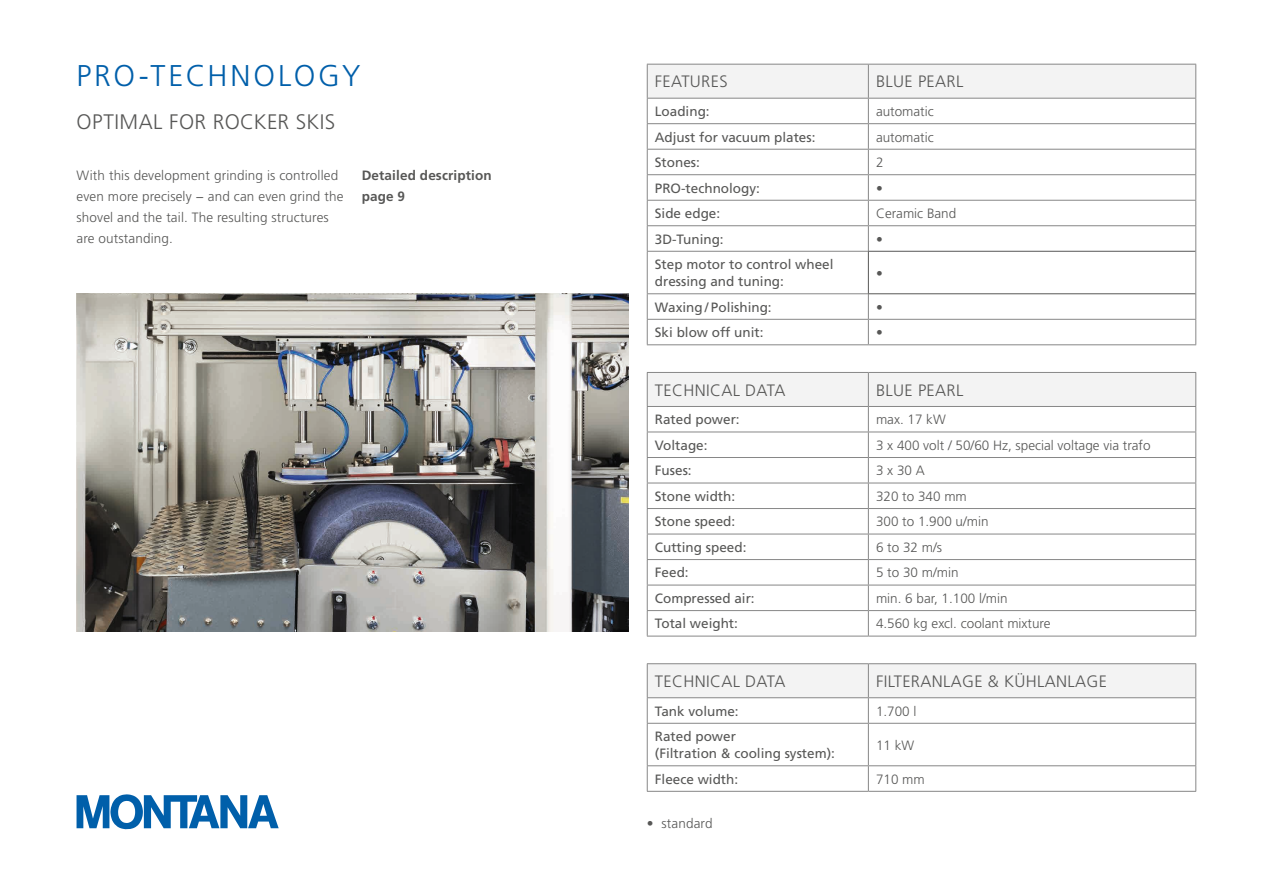
<style>
.page{position:relative;width:1263px;height:893px;background:#fff}
.page>*{position:absolute;margin:0;border:0;box-sizing:border-box;transform-origin:0 0}
.t1{font:300 30px "Frutiger LT Pro";letter-spacing:.09em;color:#005faa}
.Subheader{font:300 21px "Frutiger LT Pro";letter-spacing:.02em;color:#575756}
.Ü-Schrift_in_Tabelle{font:300 16.5px "Frutiger LT Pro";letter-spacing:.02em;color:#575756}
.Tabelle_FETT{font:13.5px/16.5px "Frutiger LT Pro";color:#575756}
.Tabelle_LINKS{font:300 13.5px "Frutiger LT Pro";color:#575756}
.Fließtext_9_14{font:300 13.5px/21px "Frutiger LT Pro";letter-spacing:.01em;color:#575756}
.Fließtext_9_14-2{font:700 13.5px/21px "Frutiger LT Pro";letter-spacing:.01em;color:#575756}
</style>
<div class="page">
<img style="left:77px;top:294px;width:552px;height:338px">
<svg style="left:647px;top:65px;width:549px;height:632px"></svg>
<hr style="left:647px;top:123px;width:221px;height:1px;background:#878787">
<hr style="left:868px;top:123px;width:328px;height:1px;background:#878787">
<hr style="left:647px;top:149px;width:221px;height:1px;background:#878787">
<hr style="left:868px;top:149px;width:328px;height:1px;background:#878787">
<hr style="left:647px;top:174px;width:221px;height:1px;background:#878787">
<hr style="left:868px;top:174px;width:328px;height:1px;background:#878787">
<hr style="left:647px;top:200px;width:221px;height:1px;background:#878787">
<hr style="left:868px;top:200px;width:328px;height:1px;background:#878787">
<hr style="left:647px;top:225px;width:221px;height:1px;background:#878787">
<svg style="left:647px;top:99px;width:1px;height:152px"></svg>
<hr style="left:868px;top:225px;width:328px;height:1px;background:#878787">
<svg style="left:868px;top:99px;width:1px;height:152px"></svg>
<svg style="left:1195px;top:99px;width:1px;height:152px"></svg>
<hr style="left:647px;top:251px;width:221px;height:1px;background:#878787">
<hr style="left:647px;top:252px;width:1px;height:41px;background:#878787">
<hr style="left:1195px;top:251px;width:1px;height:43px;background:#878787">
<hr style="left:647px;top:293px;width:221px;height:1px;background:#878787">
<hr style="left:647px;top:319px;width:221px;height:1px;background:#878787">
<svg style="left:647px;top:294px;width:1px;height:50px"></svg>
<hr style="left:868px;top:319px;width:328px;height:1px;background:#878787">
<svg style="left:868px;top:294px;width:1px;height:50px"></svg>
<svg style="left:1195px;top:294px;width:1px;height:50px"></svg>
<hr style="left:647px;top:344px;width:221px;height:1px;background:#878787">
<hr style="left:868px;top:344px;width:328px;height:1px;background:#878787">
<hr style="left:647px;top:406px;width:221px;height:1px;background:#878787">
<hr style="left:868px;top:406px;width:328px;height:1px;background:#878787">
<hr style="left:647px;top:432px;width:221px;height:1px;background:#878787">
<hr style="left:868px;top:432px;width:328px;height:1px;background:#878787">
<hr style="left:647px;top:457px;width:221px;height:1px;background:#878787">
<hr style="left:868px;top:457px;width:328px;height:1px;background:#878787">
<hr style="left:647px;top:483px;width:221px;height:1px;background:#878787">
<hr style="left:868px;top:483px;width:328px;height:1px;background:#878787">
<hr style="left:647px;top:508px;width:221px;height:1px;background:#878787">
<hr style="left:868px;top:508px;width:328px;height:1px;background:#878787">
<hr style="left:647px;top:534px;width:221px;height:1px;background:#878787">
<hr style="left:868px;top:534px;width:328px;height:1px;background:#878787">
<hr style="left:647px;top:559px;width:221px;height:1px;background:#878787">
<hr style="left:868px;top:559px;width:328px;height:1px;background:#878787">
<hr style="left:647px;top:585px;width:221px;height:1px;background:#878787">
<hr style="left:868px;top:585px;width:328px;height:1px;background:#878787">
<hr style="left:647px;top:610px;width:221px;height:1px;background:#878787">
<svg style="left:647px;top:407px;width:1px;height:229px"></svg>
<hr style="left:868px;top:610px;width:328px;height:1px;background:#878787">
<svg style="left:868px;top:407px;width:1px;height:229px"></svg>
<svg style="left:1195px;top:407px;width:1px;height:229px"></svg>
<hr style="left:647px;top:636px;width:221px;height:1px;background:#878787">
<hr style="left:868px;top:636px;width:328px;height:1px;background:#878787">
<hr style="left:868px;top:251px;width:327px;height:1px;background:#575756">
<hr style="left:868px;top:252px;width:1px;height:41px;background:#575756">
<hr style="left:868px;top:293px;width:327px;height:1px;background:#575756">
<hr style="left:647px;top:697px;width:221px;height:1px;background:#878787">
<svg style="left:647px;top:698px;width:1px;height:25px"></svg>
<hr style="left:868px;top:697px;width:328px;height:1px;background:#878787">
<svg style="left:868px;top:698px;width:1px;height:25px"></svg>
<svg style="left:1195px;top:698px;width:1px;height:25px"></svg>
<hr style="left:647px;top:723px;width:221px;height:1px;background:#878787">
<hr style="left:647px;top:724px;width:1px;height:41px;background:#878787">
<hr style="left:868px;top:723px;width:328px;height:1px;background:#878787">
<hr style="left:868px;top:724px;width:1px;height:41px;background:#878787">
<hr style="left:1195px;top:724px;width:1px;height:41px;background:#878787">
<hr style="left:647px;top:765px;width:221px;height:1px;background:#878787">
<svg style="left:647px;top:766px;width:1px;height:25px"></svg>
<hr style="left:868px;top:765px;width:328px;height:1px;background:#878787">
<svg style="left:868px;top:766px;width:1px;height:25px"></svg>
<svg style="left:1195px;top:766px;width:1px;height:25px"></svg>
<hr style="left:647px;top:791px;width:221px;height:1px;background:#878787">
<hr style="left:868px;top:791px;width:328px;height:1px;background:#878787">
<hr style="left:647px;top:65px;width:1px;height:33px;background:#878787">
<hr style="left:647px;top:64px;width:221px;height:1px;background:#878787">
<hr style="left:647px;top:98px;width:221px;height:1px;background:#878787">
<hr style="left:868px;top:65px;width:1px;height:33px;background:#878787">
<hr style="left:868px;top:64px;width:328px;height:1px;background:#878787">
<hr style="left:1195px;top:65px;width:1px;height:33px;background:#878787">
<hr style="left:868px;top:98px;width:328px;height:1px;background:#878787">
<hr style="left:647px;top:373px;width:1px;height:33px;background:#878787">
<hr style="left:647px;top:372px;width:221px;height:1px;background:#878787">
<hr style="left:868px;top:372px;width:328px;height:1px;background:#878787">
<hr style="left:868px;top:373px;width:1px;height:33px;background:#878787">
<hr style="left:1195px;top:373px;width:1px;height:33px;background:#878787">
<hr style="left:647px;top:664px;width:1px;height:33px;background:#878787">
<hr style="left:647px;top:663px;width:221px;height:1px;background:#878787">
<hr style="left:868px;top:664px;width:1px;height:33px;background:#878787">
<hr style="left:868px;top:663px;width:328px;height:1px;background:#878787">
<hr style="left:1195px;top:664px;width:1px;height:33px;background:#878787">
<svg style="left:77px;top:794px;width:202px;height:35px"></svg>
<p class="t1" style="left:77px;top:58px;width:286px">PRO-TECHNOLOGY</p>
<p class="Subheader" style="left:77px;top:110px;width:260px">OPTIMAL FOR ROCKER SKIS</p>
<p class="Fließtext_9_14" style="left:77px;top:165px;width:268px">With this development grinding is controlled even more precisely − and can even grind the shovel and the tail. The resulting structures are outstanding.</p>
<p class="Fließtext_9_14-2" style="left:362px;top:165px;width:132px">Detailed description page 9</p>
<p class="Ü-Schrift_in_Tabelle" style="left:655px;top:72px;width:74px">FEATURES</p>
<p class="Ü-Schrift_in_Tabelle" style="left:876px;top:72px;width:89px">BLUE PEARL</p>
<p class="Tabelle_FETT" style="left:655px;top:103px;width:56px">Loading:</p>
<p class="Tabelle_LINKS" style="left:876px;top:103px;width:59px">automatic</p>
<p class="Tabelle_FETT" style="left:655px;top:129px;width:162px">Adjust for vacuum plates:</p>
<p class="Tabelle_LINKS" style="left:876px;top:129px;width:59px">automatic</p>
<p class="Tabelle_FETT" style="left:655px;top:154px;width:47px">Stones:</p>
<p class="Tabelle_LINKS" style="left:876px;top:154px;width:9px">2</p>
<p class="Tabelle_FETT" style="left:655px;top:180px;width:107px">PRO-technology:</p>
<p class="Tabelle_LINKS" style="left:876px;top:180px;width:8px">•</p>
<p class="Tabelle_FETT" style="left:655px;top:205px;width:67px">Side edge:</p>
<p class="Tabelle_LINKS" style="left:876px;top:206px;width:82px">Ceramic Band</p>
<p class="Tabelle_FETT" style="left:655px;top:231px;width:70px">3D-Tuning:</p>
<p class="Tabelle_LINKS" style="left:876px;top:231px;width:8px">•</p>
<p class="Tabelle_FETT" style="left:655px;top:256px;width:180px">Step motor to control wheel dressing and tuning:</p>
<p class="Tabelle_LINKS" style="left:876px;top:265px;width:8px">•</p>
<p class="Tabelle_FETT" style="left:655px;top:299px;width:118px">Waxing / Polishing:</p>
<p class="Tabelle_LINKS" style="left:876px;top:299px;width:8px">•</p>
<p class="Tabelle_FETT" style="left:655px;top:324px;width:110px">Ski blow off unit:</p>
<p class="Tabelle_LINKS" style="left:876px;top:325px;width:8px">•</p>
<p class="Ü-Schrift_in_Tabelle" style="left:655px;top:380px;width:132px">TECHNICAL DATA</p>
<p class="Ü-Schrift_in_Tabelle" style="left:876px;top:380px;width:89px">BLUE PEARL</p>
<p class="Tabelle_FETT" style="left:655px;top:411px;width:86px">Rated power:</p>
<p class="Tabelle_LINKS" style="left:876px;top:412px;width:71px">max. 17 kW</p>
<p class="Tabelle_FETT" style="left:655px;top:437px;width:54px">Voltage:</p>
<p class="Tabelle_LINKS" style="left:876px;top:437px;width:276px">3 x 400 volt / 50/60 Hz, special voltage via trafo</p>
<p class="Tabelle_FETT" style="left:655px;top:462px;width:38px">Fuses:</p>
<p class="Tabelle_LINKS" style="left:876px;top:463px;width:50px">3 x 30 A</p>
<p class="Tabelle_FETT" style="left:655px;top:488px;width:82px">Stone width:</p>
<p class="Tabelle_LINKS" style="left:876px;top:488px;width:92px">320 to 340 mm</p>
<p class="Tabelle_FETT" style="left:655px;top:513px;width:82px">Stone speed:</p>
<p class="Tabelle_LINKS" style="left:876px;top:514px;width:114px">300 to 1.900 u/min</p>
<p class="Tabelle_FETT" style="left:655px;top:539px;width:93px">Cutting speed:</p>
<p class="Tabelle_LINKS" style="left:876px;top:539px;width:68px">6 to 32 m/s</p>
<p class="Tabelle_FETT" style="left:655px;top:564px;width:35px">Feed:</p>
<p class="Tabelle_LINKS" style="left:876px;top:565px;width:84px">5 to 30 m/min</p>
<p class="Tabelle_FETT" style="left:655px;top:590px;width:101px">Compressed air:</p>
<p class="Tabelle_LINKS" style="left:876px;top:590px;width:133px">min. 6 bar, 1.100 l/min</p>
<p class="Tabelle_FETT" style="left:655px;top:615px;width:85px">Total weight:</p>
<p class="Tabelle_LINKS" style="left:876px;top:616px;width:176px">4.560 kg excl. coolant mixture</p>
<p class="Ü-Schrift_in_Tabelle" style="left:655px;top:672px;width:132px">TECHNICAL DATA</p>
<p class="Ü-Schrift_in_Tabelle" style="left:876px;top:672px;width:232px">FILTERANLAGE &amp; KÜHLANLAGE</p>
<p class="Tabelle_FETT" style="left:655px;top:703px;width:85px">Tank volume:</p>
<p class="Tabelle_LINKS" style="left:876px;top:703px;width:42px">1.700 l</p>
<p class="Tabelle_FETT" style="left:655px;top:728px;width:182px">Rated power<br>(Filtration &amp; cooling system):</p>
<p class="Tabelle_LINKS" style="left:876px;top:737px;width:40px">11 kW</p>
<p class="Tabelle_FETT" style="left:655px;top:771px;width:85px">Fleece width:</p>
<p class="Tabelle_LINKS" style="left:876px;top:771px;width:50px">710 mm</p>
<p class="Fließtext_9_14" style="left:647px;top:813px;width:67px">• standard</p>
</div>
